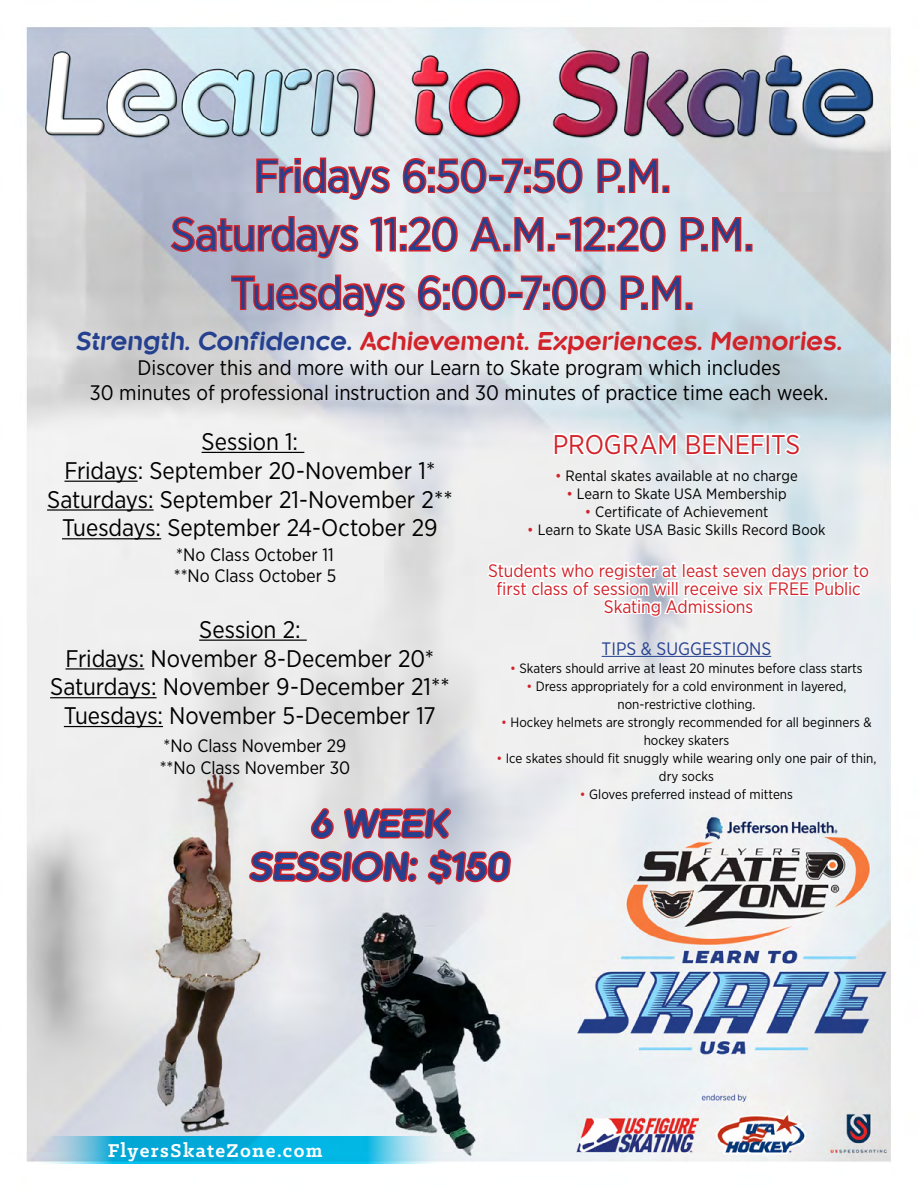
<style>
.page{position:relative;width:918px;height:1188px;background:#fff}
.page>*{position:absolute;margin:0;border:0;box-sizing:border-box;transform-origin:0 0}
.t1{font:45px/58.5px "Gotham Narrow";letter-spacing:-.015em;color:#25408f;text-align:center}
.t2{font:italic 700 36px/43.2px "Kroppen Round W01";letter-spacing:-.005em;color:#25408f;text-align:center}
.t3{font:27px "Gotham Narrow";letter-spacing:-.005em;color:#d2232a}
.t4{font:24px/28.8px "Gotham Narrow";color:#000;text-align:center}
.t5{font:italic 700 24px "Kroppen Round W01";color:#d2232a}
.t6{font:21px/25.2px "Gotham Narrow";color:#000;text-align:center}
.t7{font:700 21px "Klinic Slab";letter-spacing:.065em;color:#fff}
.t8{font:18px/18px "Gotham Narrow";letter-spacing:-.005em;color:#d2232a;text-align:center}
.t9{font:18px/21.6px "Gotham Narrow";color:#000}
.t10{font:18px "Gotham Narrow";color:#25408f}
.t11{font:15px "Gotham Narrow";letter-spacing:.005em;color:#000}
.t12{font:13.5px/18px "Gotham Narrow";color:#000;text-align:center}
.s1{color:#25408f}
.s2{color:#d2232a}
</style>
<div class="page">
<img style="left:26px;top:27px;width:865px;height:1135px">
<svg style="left:32px;top:1136px;width:417px;height:28px;background:#3cbde1"></svg>
<svg style="left:552px;top:427px;width:251px;height:33px"></svg>
<svg style="left:485px;top:559px;width:386px;height:59px"></svg>
<hr style="left:602px;top:656px;width:169px;height:1px;background:#25408f">
<svg style="left:255px;top:157px;width:40px;height:38px;background:#c4828f"></svg>
<div style="left:294px;top:158px;width:7px;height:7px;border:3px solid #d2232a"></div>
<div style="left:295px;top:167px;width:6px;height:26px;border:3px solid #d2232a"></div>
<svg style="left:301px;top:156px;width:91px;height:45px;background:#d89ca3"></svg>
<svg style="left:401px;top:157px;width:27px;height:38px"></svg>
<div style="left:428px;top:167px;width:7px;height:7px;border:3px solid #d2232a"></div>
<div style="left:428px;top:185px;width:7px;height:8px;border:3px solid #d2232a"></div>
<svg style="left:434px;top:157px;width:54px;height:38px;background:#cf8891"></svg>
<div style="left:489px;top:175px;width:15px;height:6px;border:3px solid #d2232a"></div>
<svg style="left:500px;top:157px;width:84px;height:38px;background:#ce8e96"></svg>
<svg style="left:596px;top:155px;width:64px;height:40px;background:#d59298"></svg>
<div style="left:662px;top:185px;width:7px;height:8px;border:3px solid #d2232a"></div>
<svg style="left:168px;top:215px;width:193px;height:45px;background:#c38693"></svg>
<svg style="left:368px;top:215px;width:29px;height:38px"></svg>
<div style="left:400px;top:225px;width:7px;height:8px;border:3px solid #d2232a"></div>
<div style="left:400px;top:244px;width:7px;height:8px;border:3px solid #d2232a"></div>
<svg style="left:406px;top:215px;width:53px;height:39px;background:#d99399"></svg>
<svg style="left:468px;top:214px;width:35px;height:40px"></svg>
<div style="left:503px;top:244px;width:7px;height:8px;border:3px solid #d2232a"></div>
<svg style="left:513px;top:213px;width:32px;height:40px"></svg>
<div style="left:548px;top:244px;width:7px;height:8px;border:3px solid #d2232a"></div>
<div style="left:556px;top:233px;width:15px;height:7px;border:3px solid #d2232a"></div>
<svg style="left:567px;top:215px;width:40px;height:38px;background:#d38d94"></svg>
<div style="left:608px;top:225px;width:7px;height:8px;border:3px solid #d2232a"></div>
<div style="left:608px;top:244px;width:7px;height:8px;border:3px solid #d2232a"></div>
<svg style="left:614px;top:215px;width:53px;height:39px;background:#d69298"></svg>
<svg style="left:679px;top:213px;width:64px;height:40px;background:#d39097"></svg>
<div style="left:745px;top:244px;width:7px;height:8px;border:3px solid #d2232a"></div>
<svg style="left:230px;top:273px;width:177px;height:45px;background:#ca8d98"></svg>
<svg style="left:416px;top:274px;width:27px;height:38px"></svg>
<div style="left:443px;top:284px;width:7px;height:7px;border:3px solid #d2232a"></div>
<div style="left:443px;top:302px;width:7px;height:8px;border:3px solid #d2232a"></div>
<svg style="left:450px;top:274px;width:57px;height:38px;background:#d49097"></svg>
<div style="left:508px;top:292px;width:15px;height:6px;border:3px solid #d2232a"></div>
<svg style="left:519px;top:274px;width:25px;height:38px"></svg>
<div style="left:543px;top:284px;width:7px;height:7px;border:3px solid #d2232a"></div>
<div style="left:543px;top:302px;width:7px;height:8px;border:3px solid #d2232a"></div>
<svg style="left:551px;top:274px;width:56px;height:38px;background:#cd8790"></svg>
<svg style="left:619px;top:272px;width:64px;height:40px;background:#d39097"></svg>
<div style="left:685px;top:302px;width:8px;height:8px;border:3px solid #d2232a"></div>
<svg style="left:248px;top:794px;width:265px;height:144px;background:#d9bec3"></svg>
<hr style="left:202px;top:452px;width:102px;height:1px;background:#000">
<hr style="left:64px;top:481px;width:74px;height:1px;background:#000">
<hr style="left:47px;top:509px;width:107px;height:2px;background:#000">
<hr style="left:62px;top:538px;width:99px;height:1px;background:#000">
<hr style="left:199px;top:640px;width:108px;height:1px;background:#000">
<hr style="left:66px;top:668px;width:78px;height:2px;background:#000">
<hr style="left:50px;top:697px;width:107px;height:1px;background:#000">
<hr style="left:64px;top:726px;width:99px;height:1px;background:#000">
<h1 class="t1" style="left:171px;top:146px;width:585px">Fridays 6:50-7:50 P.M.<br>Saturdays 11:20 A.M.-12:20 P.M.<br>Tuesdays 6:00-7:00 P.M.</h1>
<h3 class="t5" style="left:76px;top:328px;width:769px"><span class="s1">Strength. Confidence.</span> Achievement. Experiences. Memories.</h3>
<h3 class="t6" style="left:90px;top:355px;width:740px">Discover this and more with our Learn to Skate program which includes<br>30 minutes of professional instruction and 30 minutes of practice time each week.</h3>
<h3 class="t4" style="left:47px;top:427px;width:407px">Session 1:<br>Fridays: September 20-November 1*<br>Saturdays: September 21-November 2**<br>Tuesdays: September 24-October 29</h3>
<h3 class="t9" style="left:174px;top:543px;width:164px">*No Class October 11 **No Class October 5</h3>
<h3 class="t4" style="left:50px;top:614px;width:401px">Session 2:<br>Fridays: November 8-December 20*<br>Saturdays: November 9-December 21**<br>Tuesdays: November 5-December 17</h3>
<h3 class="t9" style="left:160px;top:735px;width:192px">*No Class November 29 **No Class November 30</h3>
<h3 class="t3" style="left:553px;top:427px;width:249px">PROGRAM BENEFITS</h3>
<p class="t11" style="left:555px;top:466px;width:244px"><span class="s2">•</span> Rental skates available at no charge</p>
<p class="t11" style="left:566px;top:484px;width:222px"><span class="s2">•</span> Learn to Skate USA Membership</p>
<p class="t11" style="left:585px;top:502px;width:185px"><span class="s2">•</span> Certificate of Achievement</p>
<p class="t11" style="left:527px;top:520px;width:300px"><span class="s2">•</span> Learn to Skate USA Basic Skills Record Book</p>
<h3 class="t8" style="left:488px;top:561px;width:382px">Students who register at least seven days prior to first class of session will receive six FREE Public<br>Skating Admissions</h3>
<h3 class="t10" style="left:602px;top:637px;width:171px">TIPS &amp; SUGGESTIONS</h3>
<p class="t12" style="left:510px;top:659px;width:354px"><span class="s2">•</span> Skaters should arrive at least 20 minutes before class starts</p>
<p class="t12" style="left:526px;top:677px;width:322px"><span class="s2">•</span> Dress appropriately for a cold environment in layered, non-restrictive clothing.</p>
<p class="t12" style="left:501px;top:713px;width:372px"><span class="s2">•</span> Hockey helmets are strongly recommended for all beginners &amp; hockey skaters</p>
<p class="t12" style="left:496px;top:749px;width:382px"><span class="s2">•</span> Ice skates should fit snuggly while wearing only one pair of thin, dry socks</p>
<p class="t12" style="left:580px;top:785px;width:214px"><span class="s2">•</span> Gloves preferred instead of mittens</p>
<h2 class="t2" style="left:249px;top:802px;width:262px">6 WEEK<br>SESSION: $150</h2>
<h3 class="t7" style="left:108px;top:1136px;width:216px">FlyersSkateZone.com</h3>
</div>
